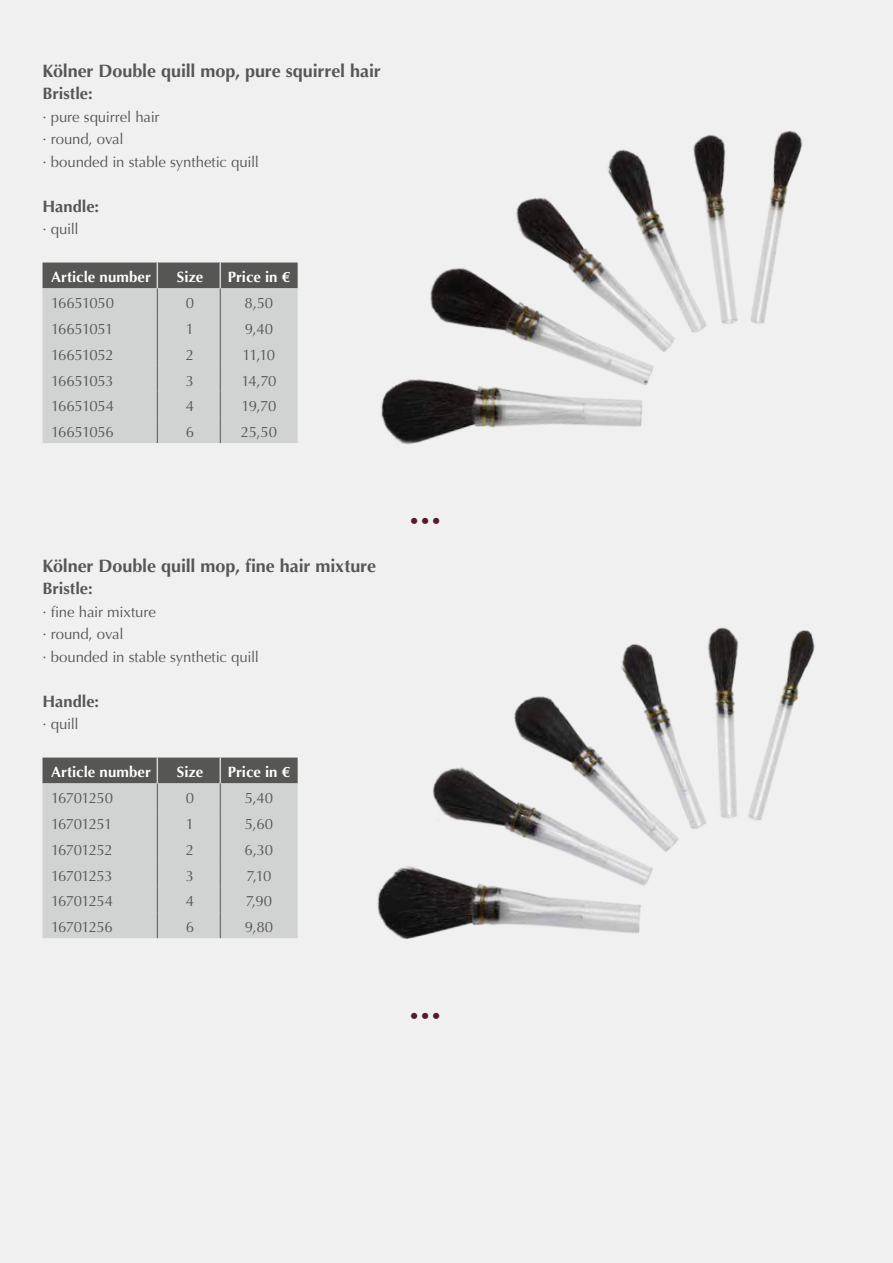
<style>
.page{position:relative;width:893px;height:1263px;background:#f0f0f0}
.page>*{position:absolute;margin:0;border:0;box-sizing:border-box;transform-origin:0 0}
.t1{font:700 18px "Optima";letter-spacing:-.005em;color:#565655}
.t2{font:700 18px "Optima";color:#581a28}
.t3{font:700 16.5px "Optima";color:#565655}
.t4{font:15px/22.5px "Optima";letter-spacing:-.02em;color:#565655}
.t5{font:700 15px "Optima";color:#fff}
.t6{font:15px "Optima";letter-spacing:-.05em;color:#565655}
.t7{font:15px "Optima";letter-spacing:-.045em;color:#565655}
</style>
<div class="page">
<svg style="left:43px;top:262px;width:255px;height:181px;background:#bfbfbf"></svg>
<svg style="left:43px;top:758px;width:255px;height:180px;background:#bfc0bf"></svg>
<img style="left:381px;top:131px;width:422px;height:313px">
<img style="left:377px;top:627px;width:438px;height:312px">
<p class="t1" style="left:43px;top:60px;width:340px">Kölner Double quill mop, pure squirrel hair</p>
<p class="t3" style="left:43px;top:84px;width:52px">Bristle:</p>
<p class="t4" style="left:43px;top:105px;width:218px">· pure squirrel hair<br>· round, oval<br>· bounded in stable synthetic quill</p>
<p class="t3" style="left:43px;top:196px;width:58px">Handle:</p>
<p class="t4" style="left:43px;top:218px;width:38px">· quill</p>
<p class="t5" style="left:51px;top:269px;width:101px">Article number</p>
<p class="t5" style="left:177px;top:269px;width:28px">Size</p>
<p class="t5" style="left:228px;top:269px;width:64px">Price in €</p>
<p class="t4" style="left:51px;top:292px;width:65px">16651050</p>
<p class="t4" style="left:186px;top:292px;width:10px">0</p>
<p class="t4" style="left:245px;top:292px;width:30px">8,50</p>
<p class="t6" style="left:51px;top:320px;width:64px">16651051</p>
<p class="t4" style="left:186px;top:318px;width:10px">1</p>
<p class="t4" style="left:245px;top:318px;width:30px">9,40</p>
<p class="t4" style="left:51px;top:344px;width:64px">16651052</p>
<p class="t4" style="left:186px;top:344px;width:10px">2</p>
<p class="t4" style="left:243px;top:344px;width:34px">11,10</p>
<p class="t4" style="left:51px;top:369px;width:64px">16651053</p>
<p class="t4" style="left:186px;top:369px;width:10px">3</p>
<p class="t4" style="left:241px;top:369px;width:37px">14,70</p>
<p class="t4" style="left:51px;top:395px;width:65px">16651054</p>
<p class="t4" style="left:186px;top:395px;width:10px">4</p>
<p class="t4" style="left:242px;top:395px;width:36px">19,70</p>
<p class="t4" style="left:51px;top:421px;width:64px">16651056</p>
<p class="t4" style="left:186px;top:421px;width:10px">6</p>
<p class="t4" style="left:241px;top:421px;width:38px">25,50</p>
<p class="t1" style="left:43px;top:555px;width:335px">Kölner Double quill mop, fine hair mixture</p>
<p class="t3" style="left:43px;top:579px;width:52px">Bristle:</p>
<p class="t4" style="left:43px;top:600px;width:218px">· fine hair mixture<br>· round, oval<br>· bounded in stable synthetic quill</p>
<p class="t3" style="left:43px;top:691px;width:58px">Handle:</p>
<p class="t4" style="left:43px;top:713px;width:38px">· quill</p>
<p class="t5" style="left:51px;top:764px;width:101px">Article number</p>
<p class="t5" style="left:177px;top:764px;width:28px">Size</p>
<p class="t5" style="left:228px;top:764px;width:64px">Price in €</p>
<p class="t4" style="left:51px;top:787px;width:64px">16701250</p>
<p class="t4" style="left:186px;top:787px;width:10px">0</p>
<p class="t4" style="left:245px;top:787px;width:30px">5,40</p>
<p class="t7" style="left:51px;top:815px;width:63px">16701251</p>
<p class="t4" style="left:186px;top:813px;width:10px">1</p>
<p class="t4" style="left:245px;top:813px;width:30px">5,60</p>
<p class="t4" style="left:51px;top:839px;width:63px">16701252</p>
<p class="t4" style="left:186px;top:839px;width:10px">2</p>
<p class="t4" style="left:245px;top:839px;width:30px">6,30</p>
<p class="t4" style="left:51px;top:864px;width:63px">16701253</p>
<p class="t4" style="left:186px;top:864px;width:10px">3</p>
<p class="t4" style="left:246px;top:864px;width:26px">7,10</p>
<p class="t4" style="left:51px;top:890px;width:64px">16701254</p>
<p class="t4" style="left:186px;top:890px;width:10px">4</p>
<p class="t4" style="left:246px;top:890px;width:28px">7,90</p>
<p class="t4" style="left:51px;top:916px;width:63px">16701256</p>
<p class="t4" style="left:186px;top:916px;width:10px">6</p>
<p class="t4" style="left:245px;top:916px;width:30px">9,80</p>
<p class="t2" style="left:409px;top:510px;width:34px">•••</p>
<p class="t2" style="left:409px;top:1005px;width:34px">•••</p>
</div>
